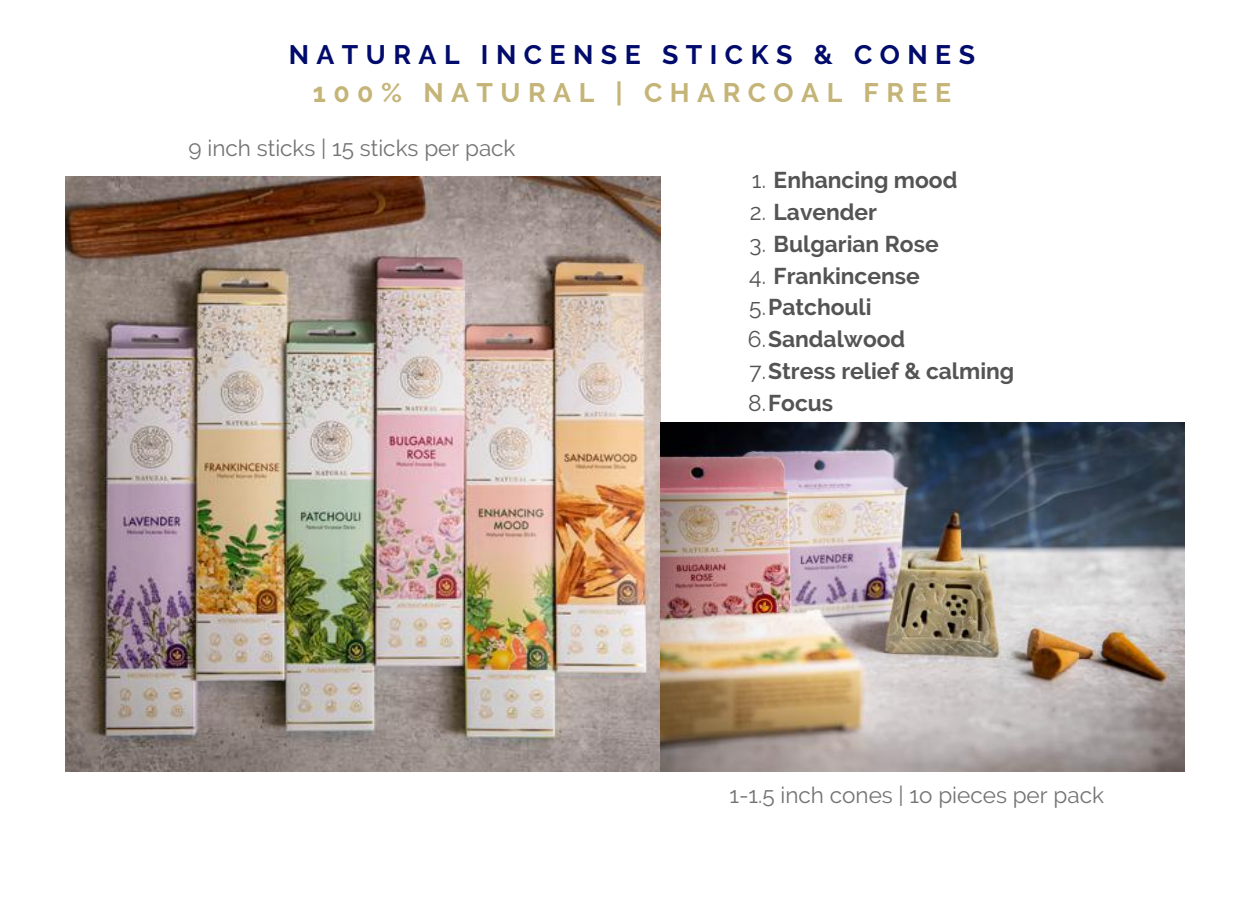
<style>
.page{position:relative;width:1249px;height:900px;background:#fff}
.page>*{position:absolute;margin:0;border:0;box-sizing:border-box;transform-origin:0 0}
.t1{font:700 26.75px "Raleway";letter-spacing:.28em;color:#000b6b}
.t2{font:700 26.75px "Raleway";letter-spacing:.28em;color:#c5b477}
.t3{font:700 22.75px/32px "Raleway";color:#545454}
.t4{font:22.5px "Raleway";color:#737373}
.s1{font-weight:400}
</style>
<div class="page">
<img style="left:65px;top:177px;width:595px;height:595px">
<img style="left:661px;top:422px;width:523px;height:349px">
<p class="t1" style="left:289px;top:39px;width:688px">NATURAL INCENSE STICKS &amp; CONES</p>
<p class="t2" style="left:313px;top:77px;width:640px">100% NATURAL | CHARCOAL FREE</p>
<p class="t4" style="left:189px;top:135px;width:328px">9 inch sticks | 15 sticks per pack</p>
<p class="t3" style="left:752px;top:164px;width:207px"><span class="s1">1.</span> Enhancing mood</p>
<p class="t3" style="left:750px;top:196px;width:129px"><span class="s1">2.</span> Lavender</p>
<p class="t3" style="left:749px;top:228px;width:191px"><span class="s1">3.</span> Bulgarian Rose</p>
<p class="t3" style="left:748px;top:260px;width:268px"><span class="s1">4.</span> Frankincense<br><span class="s1">5.</span>Patchouli<br><span class="s1">6.</span>Sandalwood<br><span class="s1">7.</span>Stress relief &amp; calming<br><span class="s1">8.</span>Focus</p>
<p class="t4" style="left:729px;top:782px;width:376px">1-1.5 inch cones | 1o pieces per pack</p>
</div>
